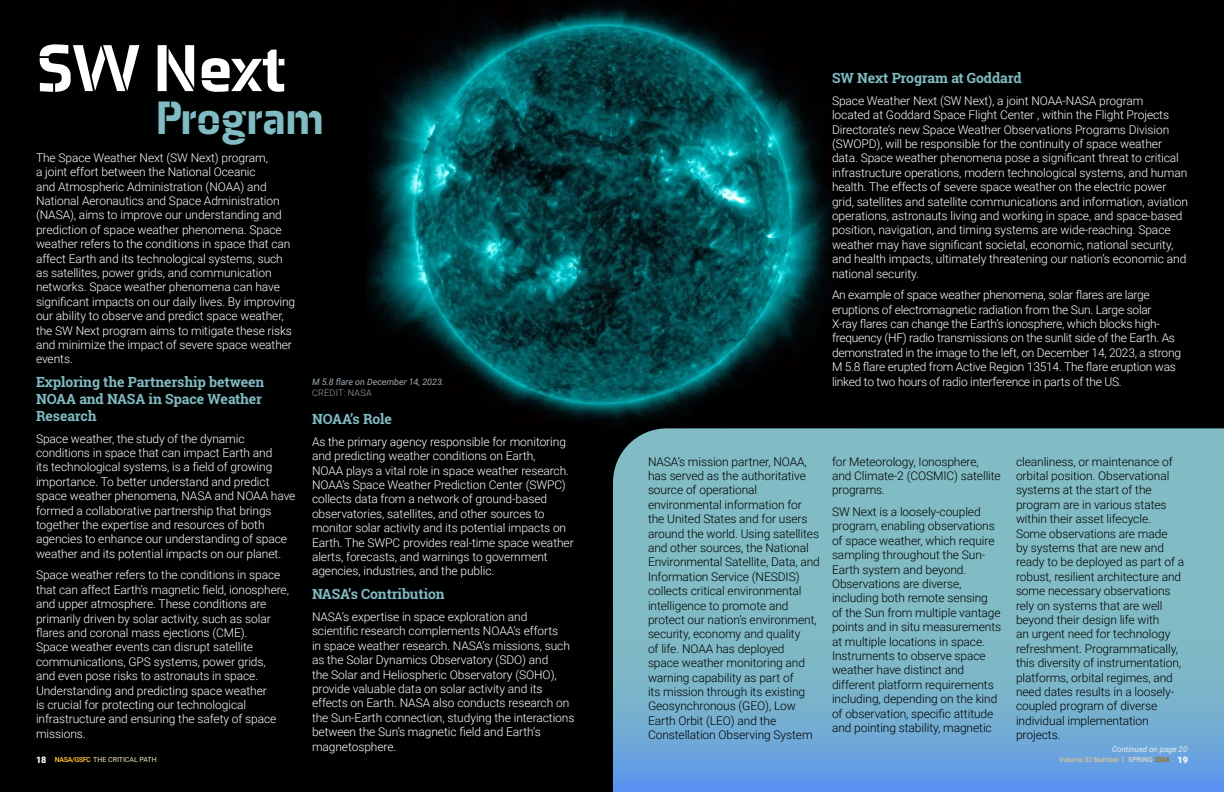
<style>
.page{position:relative;width:1224px;height:792px;background:#fff}
.page>*{position:absolute;margin:0;border:0;box-sizing:border-box;transform-origin:0 0}
.body{font:900 68px "Axia Stencil";letter-spacing:-.005em;color:#fff}
.body-2{font:900 48px "Axia Stencil";letter-spacing:-.005em;color:#81bbc3}
.body-3{font:700 14px/16.8px "Roboto Slab";letter-spacing:-.005em;color:#81bbc3}
.body-4{font:300 12px/14.4px "Roboto";letter-spacing:-.005em;color:#fff}
.body-5{font:300 12px/14.4px "Roboto";letter-spacing:-.005em;color:#000}
.t1{font:italic 9px/11px "Roboto";letter-spacing:-.005em;color:#a0aab2}
.t2{font:900 9px "Roboto";color:#fff}
.continued{font:italic 8px "Roboto";letter-spacing:-.005em;color:#e9ebed}
.t3{font:7px "Roboto";color:#f4cc7e}
.t4{font:7px "Roboto";color:#f4e7be}
.s1{font-weight:300;font-style:normal}
.s2{font-weight:700;color:#f2b134}
.s3{color:#f4e7be}
.s4{font-weight:700;color:#9a6f11}
</style>
<div class="page">
<div style="left:612px;top:0;width:611px;height:741px;background:#000101"></div>
<div style="left:0;top:0;width:613px;height:792px;background:#000101"></div>
<img style="left:312px;top:0;width:522px;height:430px">
<svg style="left:613px;top:428px;width:611px;height:364px;background:#7ab4c9"></svg>
<p class="body" style="left:36px;top:26px;width:251px">SW Next</p>
<p class="body-2" style="left:156px;top:88px;width:170px">Program</p>
<p class="body-4" style="left:36px;top:150px;width:261px">The Space Weather Next (SW Next) program,<br>a joint effort between the National Oceanic<br>and Atmospheric Administration (NOAA) and National Aeronautics and Space Administration (NASA), aims to improve our understanding and prediction of space weather phenomena. Space weather refers to the conditions in space that can affect Earth and its technological systems, such as satellites, power grids, and communication networks. Space weather phenomena can have significant impacts on our daily lives. By improving our ability to observe and predict space weather, the SW Next program aims to mitigate these risks and minimize the impact of severe space weather events.</p>
<p class="body-3" style="left:36px;top:374px;width:230px">Exploring the Partnership between<br>NOAA and NASA in Space Weather<br>Research</p>
<p class="body-4" style="left:36px;top:431px;width:261px">Space weather, the study of the dynamic conditions in space that can impact Earth and<br>its technological systems, is a field of growing importance. To better understand and predict space weather phenomena, NASA and NOAA have formed a collaborative partnership that brings together the expertise and resources of both agencies to enhance our understanding of space weather and its potential impacts on our planet.</p>
<p class="body-4" style="left:36px;top:568px;width:255px">Space weather refers to the conditions in space that can affect Earth’s magnetic field, ionosphere, and upper atmosphere. These conditions are primarily driven by solar activity, such as solar flares and coronal mass ejections (CME).<br>Space weather events can disrupt satellite communications, GPS systems, power grids,<br>and even pose risks to astronauts in space.<br>Understanding and predicting space weather<br>is crucial for protecting our technological infrastructure and ensuring the safety of space missions.</p>
<p class="t1" style="left:312px;top:376px;width:134px">M 5.8 flare on December 14, 2023.<br><span class="s1">CREDIT: NASA</span></p>
<p class="body-3" style="left:312px;top:411px;width:82px">NOAA’s Role</p>
<p class="body-4" style="left:312px;top:434px;width:263px">As the primary agency responsible for monitoring and predicting weather conditions on Earth,<br>NOAA plays a vital role in space weather research.<br>NOAA’s Space Weather Prediction Center (SWPC) collects data from a network of ground-based observatories, satellites, and other sources to monitor solar activity and its potential impacts on Earth. The SWPC provides real-time space weather alerts, forecasts, and warnings to government agencies, industries, and the public.</p>
<p class="body-3" style="left:312px;top:586px;width:134px">NASA’s Contribution</p>
<p class="body-4" style="left:312px;top:609px;width:264px">NASA’s expertise in space exploration and scientific research complements NOAA’s efforts<br>in space weather research. NASA’s missions, such as the Solar Dynamics Observatory (SDO) and<br>the Solar and Heliospheric Observatory (SOHO), provide valuable data on solar activity and its effects on Earth. NASA also conducts research on the Sun-Earth connection, studying the interactions between the Sun’s magnetic field and Earth’s magnetosphere.</p>
<p class="body-3" style="left:832px;top:69px;width:191px">SW Next Program at Goddard</p>
<p class="body-4" style="left:832px;top:93px;width:357px">Space Weather Next (SW Next), a joint NOAA-NASA program<br>located at Goddard Space Flight Center , within the Flight Projects Directorate’s new Space Weather Observations Programs Division (SWOPD), will be responsible for the continuity of space weather data. Space weather phenomena pose a significant threat to critical infrastructure operations, modern technological systems, and human health. The effects of severe space weather on the electric power grid, satellites and satellite communications and information, aviation operations, astronauts living and working in space, and space-based position, navigation, and timing systems are wide-reaching. Space weather may have significant societal, economic, national security, and health impacts, ultimately threatening our nation’s economic and national security.</p>
<p class="body-4" style="left:832px;top:287px;width:351px">An example of space weather phenomena, solar flares are large eruptions of electromagnetic radiation from the Sun. Large solar<br>X-ray flares can change the Earth’s ionosphere, which blocks high&shy;frequency (HF) radio transmissions on the sunlit side of the Earth. As demonstrated in the image to the left, on December 14, 2023, a strong M 5.8 flare erupted from Active Region 13514. The flare eruption was linked to two hours of radio interference in parts of the US.</p>
<p class="body-5" style="left:648px;top:454px;width:174px">NASA’s mission partner, NOAA, has served as the authoritative source of operational environmental information for the United States and for users around the world. Using satellites and other sources, the National<br>Environmental Satellite, Data, and<br>Information Service (NESDIS) collects critical environmental intelligence to promote and protect our nation’s environment, security, economy and quality<br>of life. NOAA has deployed<br>space weather monitoring and warning capability as part of<br>its mission through its existing<br>Geosynchronous (GEO), Low<br>Earth Orbit (LEO) and the<br>Constellation Observing System</p>
<p class="body-5" style="left:832px;top:454px;width:170px">for Meteorology, Ionosphere, and Climate-2 (COSMIC) satellite programs.</p>
<p class="body-5" style="left:832px;top:504px;width:171px">SW Next is a loosely-coupled program, enabling observations of space weather, which require sampling throughout the Sun-<br>Earth system and beyond.<br>Observations are diverse, including both remote sensing of the Sun from multiple vantage points and in situ measurements at multiple locations in space.<br>Instruments to observe space weather have distinct and different platform requirements including, depending on the kind of observation, specific attitude and pointing stability, magnetic</p>
<p class="body-5" style="left:1016px;top:454px;width:170px">cleanliness, or maintenance of orbital position. Observational systems at the start of the program are in various states within their asset lifecycle.<br>Some observations are made<br>by systems that are new and ready to be deployed as part of a robust, resilient architecture and some necessary observations rely on systems that are well beyond their design life with<br>an urgent need for technology refreshment. Programmatically, this diversity of instrumentation, platforms, orbital regimes, and need dates results in a loosely&shy;coupled program of diverse individual implementation projects.</p>
<p class="continued" style="left:1112px;top:743px;width:77px">Continued on page 20</p>
<p class="t2" style="left:36px;top:753px;width:12px">18</p>
<p class="t4" style="left:55px;top:755px;width:103px"><span class="s2">NASA/GSFC</span> THE CRITICAL PATH</p>
<p class="t3" style="left:1059px;top:755px;width:112px">Volume 32 Number 1 <span class="s3">SPRING</span> <span class="s4">2024</span></p>
<p class="t2" style="left:1178px;top:753px;width:12px">19</p>
</div>
